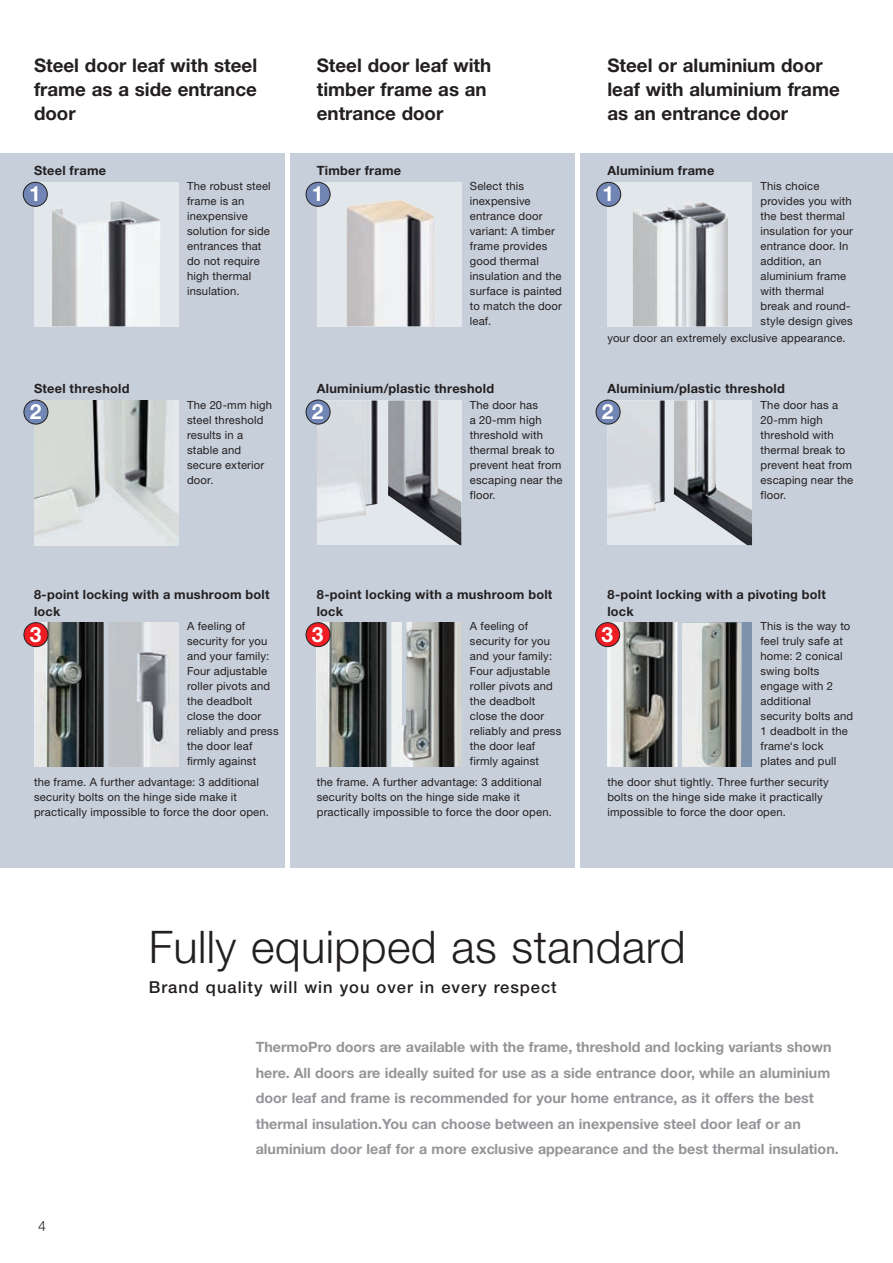
<style>
.page{position:relative;width:893px;height:1263px;background:#fff}
.page>*{position:absolute;margin:0;border:0;box-sizing:border-box;transform-origin:0 0}
.t1{font:300 45px "Hoermann Helvetica Neue";letter-spacing:.01em;color:#231f20}
.t2{font:700 21px "Hoermann Helvetica Neue";color:#fff}
.t3{font:700 18.75px/24px "Hoermann Helvetica Neue";color:#231f20}
.t4{font:500 16.5px "Hoermann Helvetica Neue";letter-spacing:.06em;color:#231f20}
.t5{font:700 14.25px/25.5px "Hoermann Helvetica Neue";color:#939598}
.t6{font:300 14.25px "Hoermann Helvetica Neue";color:#231f20}
.t7{font:700 12.75px/16.5px "Hoermann Helvetica Neue";letter-spacing:.02em;color:#231f20}
.t8{font:11.25px/15px "Hoermann Helvetica Neue Rm";letter-spacing:.015em;color:#231f20}
</style>
<div class="page">
<div style="left:581px;top:153px;width:312px;height:714px;background:#c6cfda"></div>
<img style="left:607px;top:401px;width:145px;height:144px">
<img style="left:607px;top:622px;width:70px;height:145px">
<svg style="left:682px;top:622px;width:70px;height:145px;background:#9da2a2"></svg>
<div style="left:290px;top:153px;width:285px;height:714px;background:#c6cfda"></div>
<img style="left:317px;top:401px;width:144px;height:144px">
<img style="left:317px;top:622px;width:70px;height:145px">
<svg style="left:391px;top:622px;width:70px;height:145px;background:#979896"></svg>
<div style="left:0;top:153px;width:285px;height:714px;background:#c6cfda"></div>
<img style="left:34px;top:622px;width:70px;height:145px">
<svg style="left:109px;top:622px;width:70px;height:145px;background:#bfc2c6"></svg>
<div style="left:34px;top:182px;width:145px;height:144px;background:#e1e7ea"></div>
<img style="left:52px;top:201px;width:109px;height:125px">
<div style="left:607px;top:182px;width:145px;height:144px;background:#e1e7ea"></div>
<img style="left:633px;top:202px;width:95px;height:124px">
<img style="left:34px;top:401px;width:145px;height:144px">
<div style="left:317px;top:182px;width:144px;height:144px;background:#e1e7ea"></div>
<img style="left:347px;top:199px;width:87px;height:127px">
<hr style="left:402px;top:580px;width:4px;height:145px;background:#c6cfda">
<div style="left:23px;top:182px;width:24px;height:24px;background:#7186b4;border-radius:50%"></div>
<div style="left:23px;top:182px;width:25px;height:25px;border:1px solid #231f20;border-radius:50%"></div>
<div style="left:597px;top:182px;width:24px;height:24px;background:#7186b4;border-radius:50%"></div>
<div style="left:596px;top:182px;width:25px;height:25px;border:1px solid #231f20;border-radius:50%"></div>
<div style="left:24px;top:400px;width:24px;height:24px;background:#7186b4;border-radius:50%"></div>
<div style="left:23px;top:400px;width:25px;height:24px;border:1px solid #231f20;border-radius:50%"></div>
<div style="left:306px;top:400px;width:24px;height:24px;background:#7186b4;border-radius:50%"></div>
<div style="left:306px;top:400px;width:25px;height:24px;border:1px solid #231f20;border-radius:50%"></div>
<div style="left:596px;top:623px;width:24px;height:24px;background:#ee1d23;border-radius:50%"></div>
<div style="left:595px;top:622px;width:25px;height:25px;border:1px solid #231f20;border-radius:50%"></div>
<div style="left:306px;top:623px;width:24px;height:24px;background:#ee1d23;border-radius:50%"></div>
<div style="left:306px;top:622px;width:25px;height:25px;border:1px solid #231f20;border-radius:50%"></div>
<div style="left:306px;top:182px;width:24px;height:24px;background:#7186b4;border-radius:50%"></div>
<div style="left:306px;top:182px;width:25px;height:25px;border:1px solid #231f20;border-radius:50%"></div>
<div style="left:24px;top:623px;width:24px;height:24px;background:#ee1d23;border-radius:50%"></div>
<div style="left:23px;top:622px;width:25px;height:25px;border:1px solid #231f20;border-radius:50%"></div>
<div style="left:596px;top:400px;width:24px;height:24px;background:#7186b4;border-radius:50%"></div>
<div style="left:596px;top:400px;width:24px;height:24px;border:1px solid #231f20;border-radius:50%"></div>
<h3 class="t3" style="left:34px;top:52px;width:225px;text-align:justify">Steel door leaf with steel frame as a side entrance door</h3>
<h3 class="t3" style="left:317px;top:52px;width:176px">Steel door leaf with timber frame as an entrance door</h3>
<h3 class="t3" style="left:607px;top:52px;width:234px">Steel or aluminium door leaf with aluminium frame as an entrance door</h3>
<p class="t7" style="left:34px;top:161px;width:74px">Steel frame</p>
<p class="t7" style="left:317px;top:161px;width:86px">Timber frame</p>
<p class="t7" style="left:607px;top:161px;width:109px">Aluminium frame</p>
<p class="t8" style="left:470px;top:177px;width:94px">Select this inexpensive entrance door variant: A timber frame provides good thermal insulation and the surface is painted to match the door leaf.</p>
<p class="t8" style="left:187px;top:177px;width:85px">The robust steel frame is an inexpensive solution for side entrances that do not require high thermal insulation.</p>
<p class="t8" style="left:760px;top:177px;width:94px">This choice provides you with the best thermal insulation for your entrance door. In addition, an aluminium frame with thermal break and round&shy;style design gives</p>
<h2 class="t2" style="left:29px;top:179px;width:13px">1</h2>
<h2 class="t2" style="left:603px;top:179px;width:13px">1</h2>
<h2 class="t2" style="left:312px;top:179px;width:13px">1</h2>
<p class="t8" style="left:607px;top:330px;width:240px">your door an extremely exclusive appearance.</p>
<p class="t7" style="left:34px;top:379px;width:97px">Steel threshold</p>
<p class="t7" style="left:317px;top:379px;width:179px">Aluminium/plastic threshold</p>
<p class="t7" style="left:607px;top:379px;width:179px">Aluminium/plastic threshold</p>
<p class="t8" style="left:187px;top:396px;width:86px">The 20-mm high steel threshold results in a stable and secure exterior door.</p>
<p class="t8" style="left:470px;top:397px;width:94px">The door has<br>a 20-mm high threshold with thermal break to prevent heat from escaping near the floor.</p>
<p class="t8" style="left:760px;top:396px;width:94px">The door has a<br>20-mm high threshold with thermal break to prevent heat from escaping near the floor.</p>
<h2 class="t2" style="left:30px;top:397px;width:13px">2</h2>
<h2 class="t2" style="left:312px;top:397px;width:13px">2</h2>
<h2 class="t2" style="left:602px;top:397px;width:13px">2</h2>
<p class="t7" style="left:34px;top:586px;width:237px">8-point locking with a mushroom bolt lock</p>
<p class="t7" style="left:317px;top:586px;width:237px">8-point locking with a mushroom bolt lock</p>
<p class="t7" style="left:607px;top:586px;width:220px">8-point locking with a pivoting bolt lock</p>
<h2 class="t2" style="left:30px;top:619px;width:13px">3</h2>
<p class="t8" style="left:187px;top:617px;width:93px">A feeling of security for you and your family:<br>Four adjustable roller pivots and the deadbolt close the door reliably and press the door leaf firmly against</p>
<p class="t8" style="left:470px;top:617px;width:93px">A feeling of security for you and your family:<br>Four adjustable roller pivots and the deadbolt close the door reliably and press the door leaf firmly against</p>
<p class="t8" style="left:760px;top:618px;width:94px">This is the way to feel truly safe at home: 2 conical swing bolts engage with 2 additional security bolts and<br>1 deadbolt in the frame‘s lock plates and pull</p>
<h2 class="t2" style="left:312px;top:619px;width:13px">3</h2>
<h2 class="t2" style="left:601px;top:619px;width:13px">3</h2>
<p class="t8" style="left:34px;top:774px;width:236px">the frame. A further advantage: 3 additional security bolts on the hinge side make it practically impossible to force the door open.</p>
<p class="t8" style="left:317px;top:774px;width:236px">the frame. A further advantage: 3 additional security bolts on the hinge side make it practically impossible to force the door open.</p>
<p class="t8" style="left:607px;top:774px;width:223px">the door shut tightly. Three further security bolts on the hinge side make it practically impossible to force the door open.</p>
<h1 class="t1" style="left:149px;top:916px;width:538px">Fully equipped as standard</h1>
<h3 class="t4" style="left:149px;top:976px;width:409px">Brand quality will win you over in every respect</h3>
<p class="t6" style="left:38px;top:1215px;width:9px">4</p>
<p class="t5" style="left:256px;top:1033px;width:584px">ThermoPro doors are available with the frame, threshold and locking variants shown here. All doors are ideally suited for use as a side entrance door, while an aluminium door leaf and frame is recommended for your home entrance, as it offers the best thermal insulation.You can choose between an inexpensive steel door leaf or an aluminium door leaf for a more exclusive appearance and the best thermal insulation.</p>
</div>
